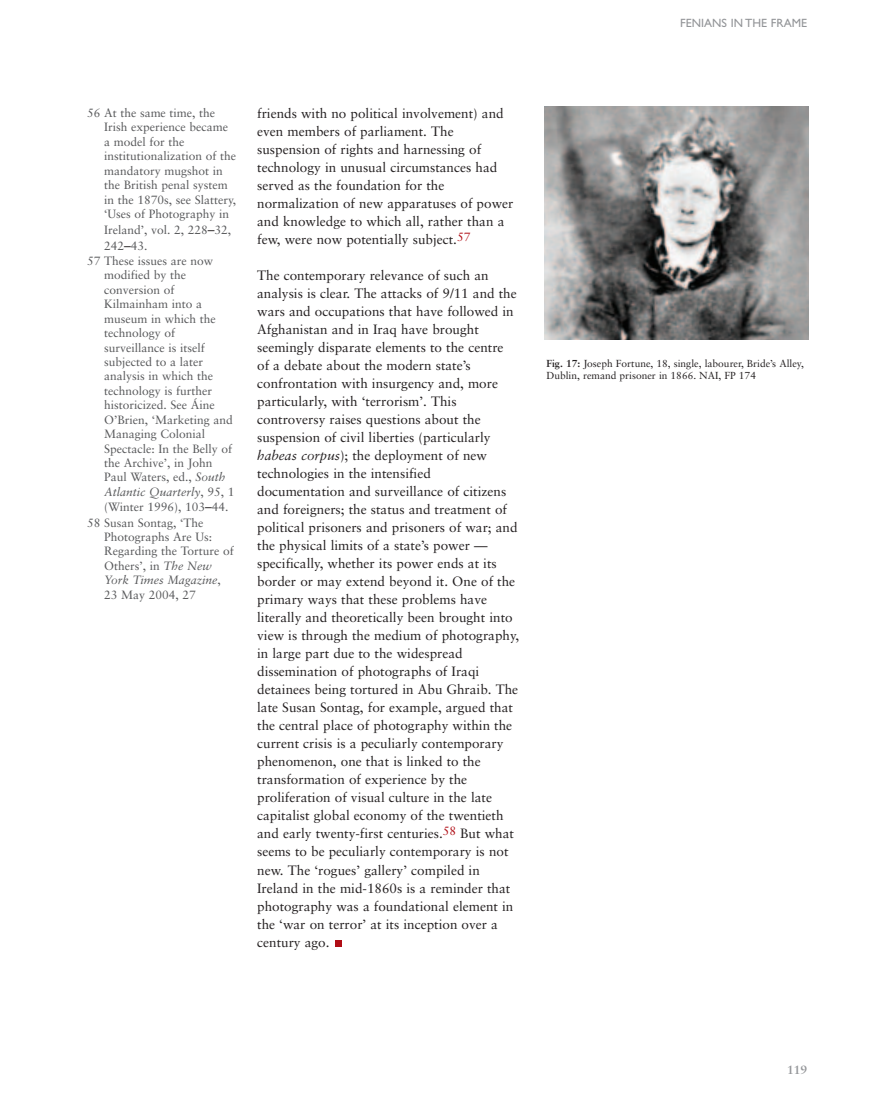
<style>
.page{position:relative;width:893px;height:1106px;background:#fff}
.page>*{position:absolute;margin:0;border:0;box-sizing:border-box;transform-origin:0 0}
.t1{font:13.5px/18px "Sabon";color:#231f20}
.t2{font:12px/14.4px "Sabon";color:#57585a}
.t3{font:12px "Gill Sans";color:#939598}
.t4{font:700 12px "Sabon";color:#939598}
.t5{font:10.2px/12.3px "Sabon";color:#231f20}
.s1{font-size:13.5px;color:#231f20}
.s2{font-style:italic}
.s3{font-weight:700}
</style>
<div class="page">
<svg style="left:335px;top:940px;width:6px;height:6px"></svg>
<img style="left:545px;top:106px;width:263px;height:233px">
<p class="t3" style="left:680px;top:19px;width:128px">FENIANS IN THE FRAME</p>
<p class="t2" style="left:104px;top:107px;width:134px;text-indent:-17px">56 At the same time, the<br>Irish experience became a model for the institutionalization of the mandatory mugshot in the British penal system in the 1870s, see Slattery, ‘Uses of Photography in</p>
<p class="t2" style="left:104px;top:222px;width:129px;line-height:16.2px">Ireland’, vol. 2, 228<span class="s1">–</span>32,<br>242<span class="s1">–</span>43.</p>
<p class="t2" style="left:104px;top:254px;width:132px;text-indent:-17px">57 These issues are now modified by the conversion of<br>Kilmainham into a museum in which the technology of surveillance is itself subjected to a later analysis in which the technology is further historicized. See Áine<br>O’Brien, ‘Marketing and<br>Managing Colonial<br>Spectacle: In the Belly of the Archive’, in John<br>Paul Waters, ed., <span class="s2">South<br>Atlantic Quarterly</span>, 95, 1</p>
<p class="t2" style="left:87px;top:500px;width:143px;line-height:15.1px;text-indent:17px">(Winter 1996), 103<span class="s1">–</span>44.<br>58 Susan Sontag, ‘The</p>
<p class="t2" style="left:104px;top:530px;width:131px">Photographs Are Us:<br>Regarding the Torture of<br>Others’, in <span class="s2">The New<br>York Times Magazine</span>,<br>23 May 2004, 27</p>
<p class="t1" style="left:257px;top:106px;width:258px">friends with no political involvement) and even members of parliament. The suspension of rights and harnessing of technology in unusual circumstances had served as the foundation for the normalization of new apparatuses of power and knowledge to which all, rather than a few, were now potentially subject.<sup>57</sup></p>
<p class="t1" style="left:257px;top:268px;width:264px">The contemporary relevance of such an analysis is clear. The attacks of 9/11 and the wars and occupations that have followed in Afghanistan and in Iraq have brought seemingly disparate elements to the centre<br>of a debate about the modern state’s confrontation with insurgency and, more particularly, with ‘terrorism’. This controversy raises questions about the suspension of civil liberties (particularly <span class="s2">habeas corpus</span>); the deployment of new technologies in the intensified documentation and surveillance of citizens and foreigners; the status and treatment of political prisoners and prisoners of war; and the physical limits of a state’s power — specifically, whether its power ends at its border or may extend beyond it. One of the primary ways that these problems have literally and theoretically been brought into view is through the medium of photography, in large part due to the widespread dissemination of photographs of Iraqi detainees being tortured in Abu Ghraib. The late Susan Sontag, for example, argued that the central place of photography within the current crisis is a peculiarly contemporary phenomenon, one that is linked to the transformation of experience by the proliferation of visual culture in the late capitalist global economy of the twentieth and early twenty-first centuries.<sup>58</sup> But what seems to be peculiarly contemporary is not new. The ‘rogues’ gallery’ compiled in Ireland in the mid-1860s is a reminder that photography was a foundational element in the ‘war on terror’ at its inception over a century ago.</p>
<p class="t5" style="left:546px;top:358px;width:259px"><span class="s3">Fig. 17:</span> Joseph Fortune, 18, single, labourer, Bride’s Alley,<br>Dublin, remand prisoner in 1866. NAI, FP 174</p>
<p class="t4" style="left:787px;top:1064px;width:22px">119</p>
</div>
